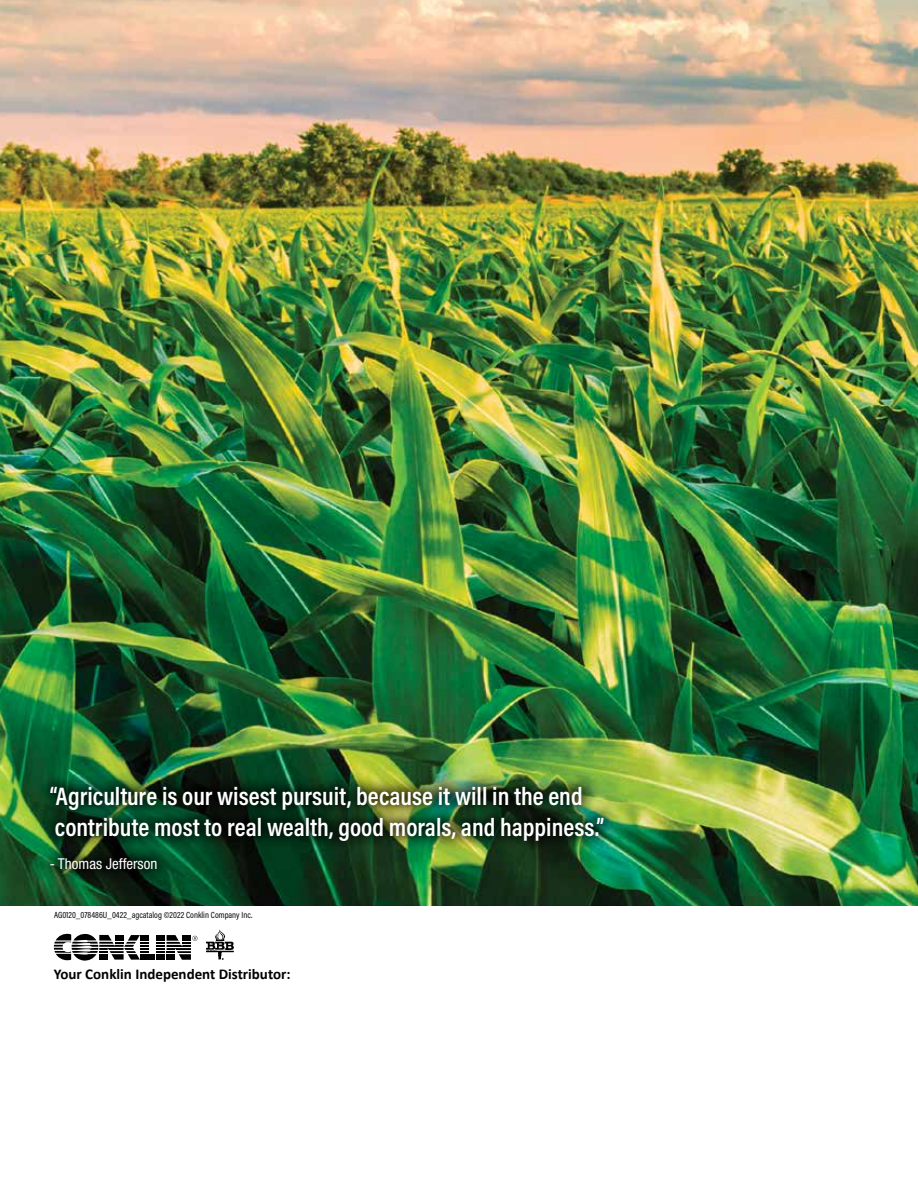
<style>
.page{position:relative;width:918px;height:1188px;background:#fff}
.page>*{position:absolute;margin:0;border:0;box-sizing:border-box;transform-origin:0 0}
.t1{font:600 25.5px/30.6px "Acumin Pro Cond";color:#fff}
.t2{font:700 15px "Calibri";color:#000}
.t3{font:condensed 15px "Helvetica Neue";color:#fff}
.t4{font:9px "Acumin Pro Cond";color:#000}
</style>
<div class="page">
<img style="left:0;top:0;width:918px;height:905px">
<img style="left:206px;top:929px;width:28px;height:31px">
<div style="left:141px;top:954px;width:14px;height:6px;background:#000"></div>
<svg style="left:156px;top:935px;width:41px;height:25px"></svg>
<svg style="left:54px;top:933px;width:95px;height:28px"></svg>
<div style="left:36px;top:772px;width:582px;height:111px;background:#000;opacity:.75"></div>
<p class="t1" style="left:50px;top:780px;width:556px">“Agriculture is our wisest pursuit, because it will in the end contribute most to real wealth, good morals, and happiness.”</p>
<p class="t3" style="left:50px;top:855px;width:109px">- Thomas Jefferson</p>
<p class="t4" style="left:54px;top:910px;width:200px">AG0120_078486U_0422_agcatalog ©2022 Conklin Company Inc.</p>
<p class="t2" style="left:54px;top:963px;width:238px">Your Conklin Independent Distributor:</p>
</div>
